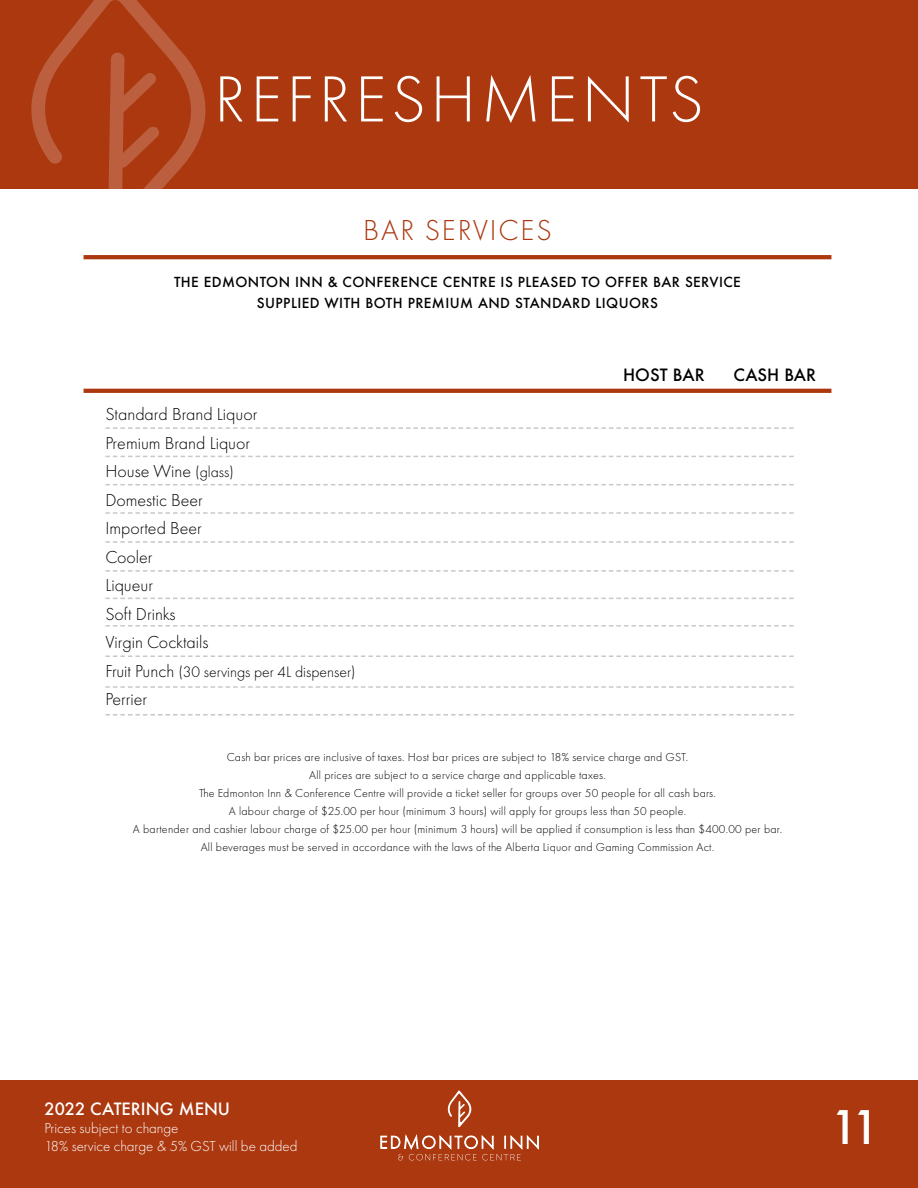
<style>
.page{position:relative;width:918px;height:1188px;background:#fff}
.page>*{position:absolute;margin:0;border:0;box-sizing:border-box;transform-origin:0 0}
.t1{font:300 67.5px "Futura PT";letter-spacing:.07em;color:#fff}
.t2{font:500 45px "Futura";color:#fff}
.t3{font:300 30px "Futura PT";letter-spacing:.06em;color:#ab380f}
.t4{font:300 18px/28.5px "Futura PT";color:#000}
.t5{font:500 16.5px "Futura";color:#fff}
.t6{font:500 16.5px "Futura";color:#000}
.t7{font:300 15.75px "Futura PT";color:#000}
.t8{font:300 15px/18px "Futura PT";color:#fff}
.t9{font:500 13.5px/21px "Futura";letter-spacing:.03em;color:#000;text-align:center}
.t10{font:300 12px/18px "Futura PT";letter-spacing:.02em;color:#000;text-align:center}
.s1{font-size:15.75px}
.s2{font-size:18px}
</style>
<div class="page">
<div style="left:0;top:0;width:918px;height:189px;background:#ab380f"></div>
<div style="left:0;top:1080px;width:918px;height:108px;background:#ab380f"></div>
<svg style="left:31px;top:0;width:175px;height:189px"></svg>
<svg style="left:380px;top:1090px;width:159px;height:70px"></svg>
<svg style="left:84px;top:255px;width:747px;height:4px;background:#ac3a12"></svg>
<svg style="left:84px;top:389px;width:747px;height:4px;background:#ac3b13"></svg>
<svg style="left:105px;top:427px;width:689px;height:2px"></svg>
<svg style="left:105px;top:456px;width:689px;height:1px"></svg>
<svg style="left:105px;top:484px;width:689px;height:1px"></svg>
<svg style="left:105px;top:512px;width:689px;height:2px"></svg>
<svg style="left:105px;top:541px;width:689px;height:2px"></svg>
<svg style="left:105px;top:570px;width:689px;height:2px"></svg>
<svg style="left:105px;top:598px;width:689px;height:1px"></svg>
<svg style="left:105px;top:625px;width:689px;height:2px"></svg>
<svg style="left:105px;top:656px;width:689px;height:1px"></svg>
<svg style="left:105px;top:686px;width:689px;height:2px"></svg>
<svg style="left:105px;top:714px;width:689px;height:2px"></svg>
<h1 class="t1" style="left:214px;top:61px;width:491px">REFRESHMENTS</h1>
<h3 class="t3" style="left:363px;top:213px;width:190px">BAR SERVICES</h3>
<p class="t9" style="left:174px;top:271px;width:568px">THE EDMONTON INN &amp; CONFERENCE CENTRE IS PLEASED TO OFFER BAR SERVICE<br>SUPPLIED WITH BOTH PREMIUM AND STANDARD LIQUORS</p>
<h3 class="t4" style="left:105px;top:400px;width:154px">Standard Brand Liquor<br>Premium Brand Liquor<br>House Wine <span class="s1">(glass)<br></span>Domestic Beer<br>Imported Beer<br>Cooler<br>Liqueur<br>Soft Drinks<br>Virgin Cocktails</h3>
<h3 class="t7" style="left:105px;top:663px;width:252px"><span class="s2">Fruit Punch</span> (30 servings per 4L dispenser)</h3>
<h3 class="t4" style="left:105px;top:685px;width:43px">Perrier</h3>
<h3 class="t6" style="left:623px;top:363px;width:83px">HOST BAR</h3>
<h3 class="t6" style="left:733px;top:363px;width:84px">CASH BAR</h3>
<p class="t10" style="left:133px;top:748px;width:651px">Cash bar prices are inclusive of taxes. Host bar prices are subject to 18% service charge and GST.<br>All prices are subject to a service charge and applicable taxes.<br>The Edmonton Inn &amp; Conference Centre will provide a ticket seller for groups over 50 people for all cash bars.<br>A labour charge of $25.00 per hour (minimum 3 hours) will apply for groups less than 50 people.<br>A bartender and cashier labour charge of $25.00 per hour (minimum 3 hours) will be applied if consumption is less than $400.00 per bar.<br>All beverages must be served in accordance with the laws of the Alberta Liquor and Gaming Commission Act.</p>
<h3 class="t5" style="left:44px;top:1098px;width:187px">2022 CATERING MENU</h3>
<p class="t8" style="left:44px;top:1119px;width:255px">Prices subject to change<br>18% service charge &amp; 5% GST will be added</p>
<h2 class="t2" style="left:830px;top:1096px;width:50px">11</h2>
</div>
